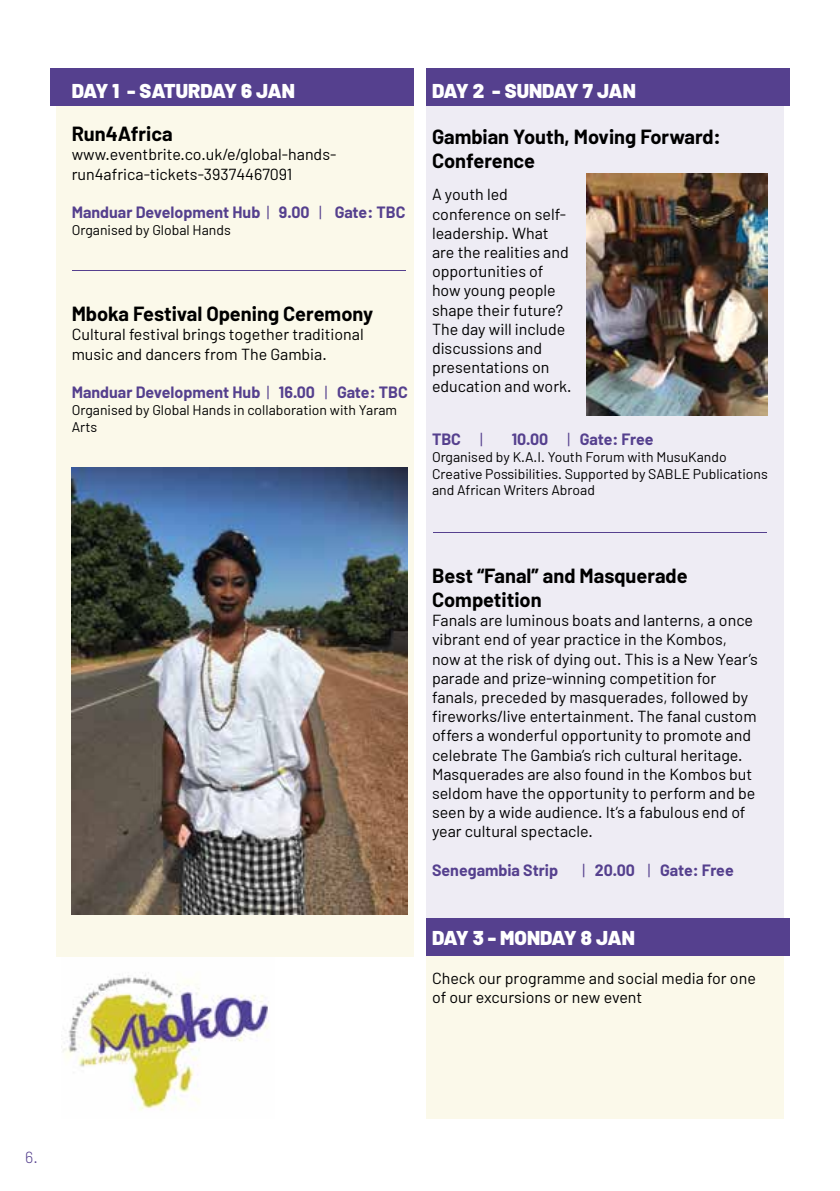
<style>
.page{position:relative;width:840px;height:1191px;background:#fff}
.page>*{position:absolute;margin:0;border:0;box-sizing:border-box;transform-origin:0 0}
.t1{font:700 20px/24px "Barlow";color:#000}
.t2{font:900 20px "Barlow";letter-spacing:-.025em;color:#fff}
.t3{font:16px/19.2px "Barlow";color:#000}
.t4{font:700 16px "Barlow";color:#55408e}
.t5{font:300 16px "Barlow";color:#55408e}
.t6{font:14px/16.8px "Barlow";color:#000}
.s1{font-weight:400}
</style>
<div class="page">
<img style="left:62px;top:956px;width:212px;height:154px">
<div style="left:425px;top:99px;width:358px;height:826px;background:#eeecf4"></div>
<div style="left:425px;top:925px;width:358px;height:194px;background:#fbf9ea"></div>
<div style="left:56px;top:106px;width:357px;height:850px;background:#fbf9ea"></div>
<div style="left:50px;top:68px;width:363px;height:38px;background:#55408e"></div>
<img style="left:72px;top:467px;width:335px;height:447px">
<hr style="left:72px;top:270px;width:333px;height:1px;background:#55408e">
<div style="left:425px;top:68px;width:363px;height:38px;background:#55408e"></div>
<img style="left:586px;top:174px;width:181px;height:241px">
<hr style="left:433px;top:532px;width:333px;height:1px;background:#55408e">
<div style="left:425px;top:918px;width:363px;height:38px;background:#55408e"></div>
<p class="t2" style="left:72px;top:78px;width:225px">DAY 1 - SATURDAY 6 JAN</p>
<p class="t1" style="left:72px;top:122px;width:102px">Run4Africa</p>
<p class="t3" style="left:72px;top:145px;width:266px">www.eventbrite.co.uk/e/global-hands&shy;run4africa-tickets-39374467091</p>
<p class="t4" style="left:72px;top:202px;width:335px">Manduar Development Hub <span class="s1">|</span> 9.00 <span class="s1">|</span> Gate: TBC</p>
<p class="t6" style="left:72px;top:221px;width:160px">Organised by Global Hands</p>
<p class="t1" style="left:72px;top:302px;width:303px">Mboka Festival Opening Ceremony</p>
<p class="t3" style="left:72px;top:325px;width:293px">Cultural festival brings together traditional music and dancers from The Gambia.</p>
<p class="t4" style="left:72px;top:382px;width:337px">Manduar Development Hub <span class="s1">|</span> 16.00 <span class="s1">|</span> Gate: TBC</p>
<p class="t6" style="left:72px;top:401px;width:327px">Organised by Global Hands in collaboration with Yaram<br>Arts</p>
<p class="t2" style="left:432px;top:78px;width:205px">DAY 2 - SUNDAY 7 JAN</p>
<p class="t1" style="left:432px;top:124px;width:290px">Gambian Youth, Moving Forward:<br>Conference</p>
<p class="t3" style="left:432px;top:184px;width:141px">A youth led conference on self&shy;leadership. What are the realities and opportunities of how young people shape their future?<br>The day will include discussions and presentations on education and work.</p>
<p class="t4" style="left:432px;top:429px;width:52px">TBC <span class="s1">|</span></p>
<p class="t4" style="left:511px;top:429px;width:143px">10.00 <span class="s1">|</span> Gate: Free</p>
<p class="t6" style="left:432px;top:448px;width:337px">Organised by K.A.I. Youth Forum with MusuKando<br>Creative Possibilities. Supported by SABLE Publications and African Writers Abroad</p>
<p class="t1" style="left:432px;top:563px;width:257px">Best “Fanal” and Masquerade<br>Competition</p>
<p class="t3" style="left:432px;top:610px;width:327px">Fanals are luminous boats and lanterns, a once vibrant end of year practice in the Kombos, now at the risk of dying out. This is a New Year’s parade and prize-winning competition for fanals, preceded by masquerades, followed by fireworks/live entertainment. The fanal custom offers a wonderful opportunity to promote and celebrate The Gambia’s rich cultural heritage.<br>Masquerades are also found in the Kombos but seldom have the opportunity to perform and be seen by a wide audience. It’s a fabulous end of year cultural spectacle.</p>
<p class="t4" style="left:432px;top:860px;width:127px">Senegambia Strip</p>
<p class="t4" style="left:582px;top:860px;width:153px"><span class="s1">|</span> 20.00 <span class="s1">|</span> Gate: Free</p>
<p class="t2" style="left:432px;top:925px;width:204px">DAY 3 - MONDAY 8 JAN</p>
<p class="t3" style="left:432px;top:968px;width:325px">Check our programme and social media for one of our excursions or new event</p>
<p class="t5" style="left:25px;top:1147px;width:14px">6.</p>
</div>
